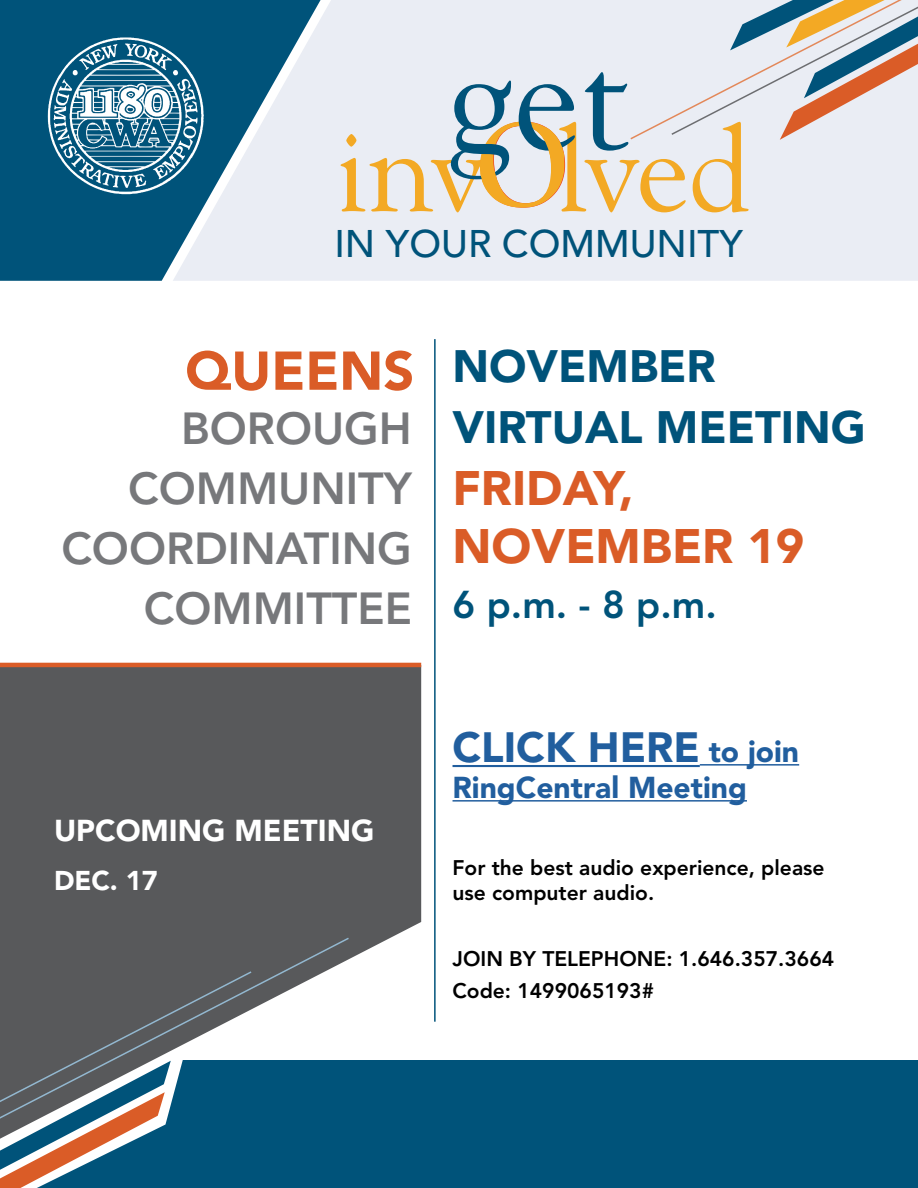
<style>
.page{position:relative;width:918px;height:1188px;background:#fff}
.page>*{position:absolute;margin:0;border:0;box-sizing:border-box;transform-origin:0 0}
.t1{font:149.55px "Goudy";color:#00537a}
.t2{font:120.3px "Goudy";letter-spacing:-.05em;color:#f3a924}
.t3{font:900 48px/57.6px "Avenir LT Std";color:#da5c27}
.t4{font:900 45px/60.8px "Avenir LT Std";color:#00537a}
.t5{font:800 44.55px/60px "Avenir LT Std";color:#77787b;text-align:right}
.t6{font:900 42px "Avenir LT Std";color:#215e9e}
.t7{font:800 38.55px "Avenir LT Std";color:#00537a}
.t8{font:500 38.25px "Avenir LT Std";color:#00537a}
.t9{font:900 30px "Avenir LT Std";color:#215e9e}
.t10{font:900 30px "Avenir LT Std";color:#fff}
.t11{font:900 27px "Avenir LT Std";color:#fff}
.t12{font:800 21px/25.2px "Avenir LT Std";color:#000}
.s1{font-size:54px;color:#da5c27}
.s2{font-weight:800;font-size:44.55px;color:#77787b}
.s3{font-size:30px}
</style>
<div class="page">
<div style="left:321px;top:0;width:597px;height:281px;background:#eaedf4"></div>
<svg style="left:0;top:0;width:321px;height:281px;background:#5188a4"></svg>
<div style="left:253px;top:1060px;width:665px;height:128px;background:#00537a"></div>
<svg style="left:48px;top:37px;width:156px;height:157px;background:#46829e"></svg>
<hr style="left:434px;top:339px;width:2px;height:683px;background:#00537a">
<svg style="left:0;top:667px;width:421px;height:472px;background:#5f6367"></svg>
<svg style="left:480px;top:122px;width:85px;height:86px;background:#ecd5b0"></svg>
<svg style="left:629px;top:0;width:289px;height:141px;background:#d2d0d1"></svg>
<svg style="left:0;top:1173px;width:253px;height:15px;background:#2f6179"></svg>
<svg style="left:0;top:936px;width:351px;height:237px"></svg>
<hr style="left:0;top:663px;width:421px;height:4px;background:#da5c27">
<hr style="left:453px;top:765px;width:247px;height:2px;background:#215e9e">
<hr style="left:700px;top:764px;width:99px;height:2px;background:#215e9e">
<hr style="left:453px;top:800px;width:294px;height:2px;background:#215e9e">
<h1 class="t1" style="left:447px;top:6px;width:184px">get</h1>
<h2 class="t2" style="left:334px;top:96px;width:417px">inv lved</h2>
<h3 class="t8" style="left:334px;top:222px;width:410px">IN YOUR COMMUNITY</h3>
<h3 class="t4" style="left:181px;top:336px;width:686px"><span class="s1">QUEENS</span> NOVEMBER<br><span class="s2">BOROUGH</span> VIRTUAL MEETING</h3>
<h3 class="t5" style="left:61px;top:459px;width:352px">COMMUNITY<br>COORDINATING<br>COMMITTEE</h3>
<h3 class="t3" style="left:453px;top:459px;width:353px">FRIDAY,<br>NOVEMBER 19</h3>
<h3 class="t7" style="left:453px;top:581px;width:266px">6 p.m. - 8 p.m.</h3>
<h3 class="t10" style="left:54px;top:813px;width:322px">UPCOMING MEETING</h3>
<p class="t11" style="left:54px;top:864px;width:105px">DEC. 17</p>
<h3 class="t6" style="left:453px;top:722px;width:348px">CLICK HERE <span class="s3">to join</span></h3>
<h3 class="t9" style="left:453px;top:769px;width:296px">RingCentral Meeting</h3>
<p class="t12" style="left:453px;top:855px;width:374px">For the best audio experience, please use computer audio.</p>
<p class="t12" style="left:453px;top:943px;width:383px;line-height:32px">JOIN BY TELEPHONE: 1.646.357.3664<br>Code: 1499065193#</p>
</div>
